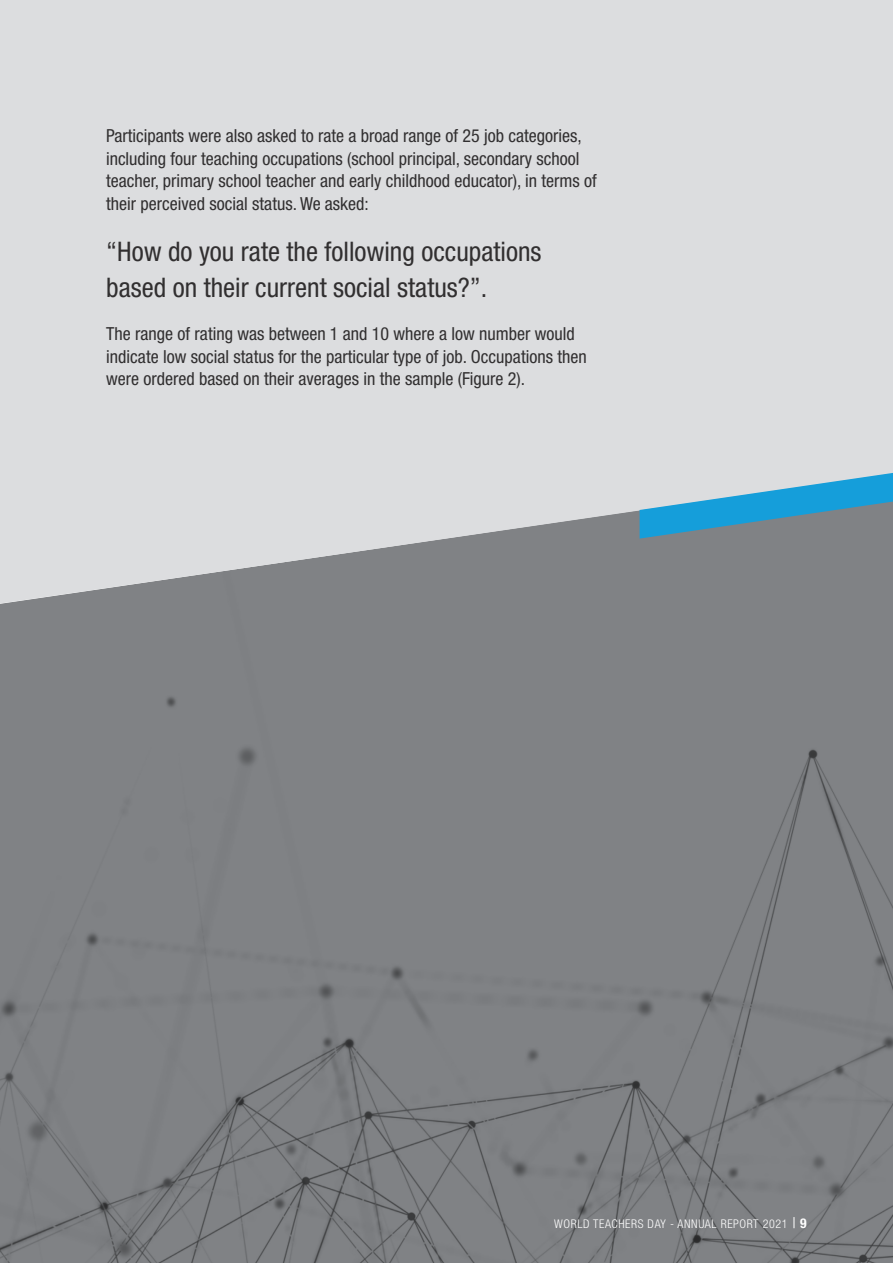
<style>
.page{position:relative;width:893px;height:1263px;background:#fff}
.page>*{position:absolute;margin:0;border:0;box-sizing:border-box;transform-origin:0 0}
.t1{font:condensed 27px/36px "Helvetica Neue";color:#312f30}
.t2{font:condensed 18px/22.5px "Helvetica Neue";color:#312f30}
.t3{font:300 condensed 12px "Helvetica Neue";letter-spacing:.05em;color:#fff}
.s1{font-weight:400;font-size:15px}
.s2{font-weight:700;font-size:13.5px}
</style>
<div class="page">
<div style="left:0;top:603px;width:893px;height:660px;background:#808285"></div>
<svg style="left:0;top:0;width:893px;height:603px;fill:#dcdddf"></svg>
<svg style="left:640px;top:473px;width:253px;height:66px"></svg>
<p class="t2" style="left:106px;top:124px;width:492px">Participants were also asked to rate a broad range of 25 job categories, including four teaching occupations (school principal, secondary school teacher, primary school teacher and early childhood educator), in terms of their perceived social status. We asked:</p>
<h1 class="t1" style="left:106px;top:233px;width:437px">“How do you rate the following occupations based on their current social status?”.</h1>
<p class="t2" style="left:106px;top:323px;width:482px">The range of rating was between 1 and 10 where a low number would indicate low social status for the particular type of job. Occupations then were ordered based on their averages in the sample (Figure 2).</p>
<p class="t3" style="left:554px;top:1217px;width:254px">WORLD TEACHERS DAY - ANNUAL REPORT 2021 <span class="s1">|</span> <span class="s2">9</span></p>
</div>
